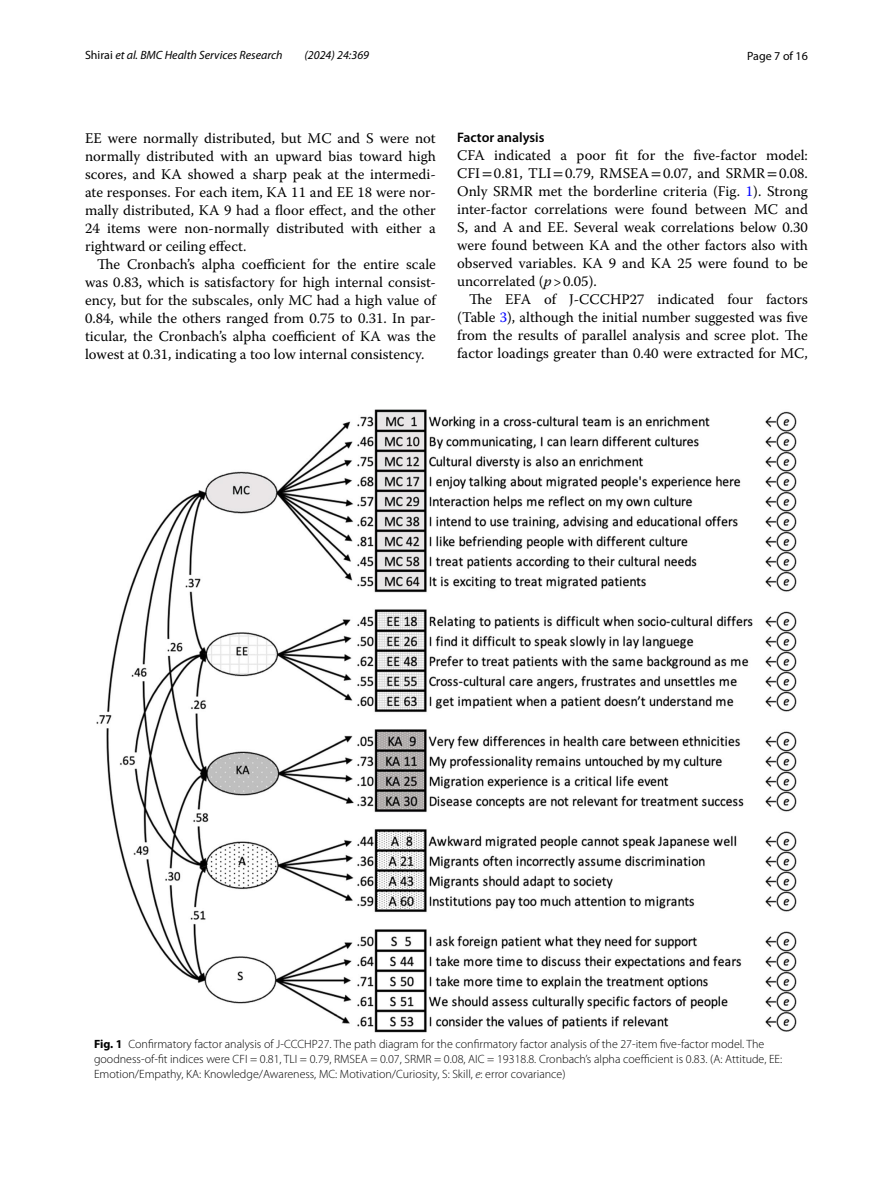
<style>
.page{position:relative;width:893px;height:1187px;background:#fff}
.page>*{position:absolute;margin:0;border:0;box-sizing:border-box;transform-origin:0 0}
.t1{font:14.7px/18px "Warnock Pro";color:#000;text-align:justify}
.t2{font:600 13.8px "Myriad Pro";color:#000}
.t3{font:300 12px/15px "Myriad Pro";color:#000}
.t4{font:italic 12px "Myriad Pro";color:#000}
.t5{font:12px "Myriad Pro";color:#000}
.s1{font-style:normal}
.s2{font-family:"STIX"}
.s3{color:#00f}
.s4{font-style:italic}
.s5{font-weight:700}
</style>
<div class="page">
<img style="left:96px;top:409px;width:701px;height:623px">
<p class="t4" style="left:85px;top:48px;width:199px"><span class="s1">Shirai</span> et al. BMC Health Services Research</p>
<p class="t4" style="left:304px;top:48px;width:66px">(2024) 24:369</p>
<p class="t5" style="left:747px;top:48px;width:62px">Page 7 of 16</p>
<p class="t1" style="left:85px;top:128px;width:352px">EE were normally distributed, but MC and S were not normally distributed with an upward bias toward high scores, and KA showed a sharp peak at the intermedi&shy;ate responses. For each item, KA 11 and EE 18 were nor&shy;mally distributed, KA 9 had a floor effect, and the other 24 items were non-normally distributed with either a rightward or ceiling effect.</p>
<p class="t1" style="left:85px;top:254px;width:352px;text-indent:12px">The Cronbach’s alpha coefficient for the entire scale was 0.83, which is satisfactory for high internal consist&shy;ency, but for the subscales, only MC had a high value of 0.84, while the others ranged from 0.75 to 0.31. In par&shy;ticular, the Cronbach’s alpha coefficient of KA was the lowest at 0.31, indicating a too low internal consistency.</p>
<p class="t2" style="left:457px;top:129px;width:89px">Factor analysis</p>
<p class="t1" style="left:457px;top:146px;width:352px">CFA indicated a poor fit for the five-factor model:<br>CFI<span class="s2">=</span>0.81, TLI<span class="s2">=</span>0.79, RMSEA<span class="s2">=</span>0.07, and SRMR<span class="s2">=</span>0.08.<br>Only SRMR met the borderline criteria (Fig. <span class="s3">1</span>). Strong inter-factor correlations were found between MC and S, and A and EE. Several weak correlations below 0.30 were found between KA and the other factors also with observed variables. KA 9 and KA 25 were found to be uncorrelated (<span class="s4">p</span>&gt;0.05).</p>
<p class="t1" style="left:457px;top:290px;width:352px;text-indent:12px">The EFA of J-CCCHP27 indicated four factors (Table <span class="s3">3</span>), although the initial number suggested was five from the results of parallel analysis and scree plot. The factor loadings greater than 0.40 were extracted for MC,</p>
<p class="t3" style="left:94px;top:1036px;width:690px"><span class="s5">Fig. 1</span> Confirmatory factor analysis of J-CCCHP27. The path diagram for the confirmatory factor analysis of the 27-item five-factor model. The goodness-of-fit indices were CFI = 0.81, TLI = 0.79, RMSEA = 0.07, SRMR = 0.08, AIC = 19318.8. Cronbach’s alpha coefficient is 0.83. (A: Attitude, EE:<br>Emotion/Empathy, KA: Knowledge/Awareness, MC: Motivation/Curiosity, S: Skill, <span class="s4">e</span>: error covariance)</p>
</div>
